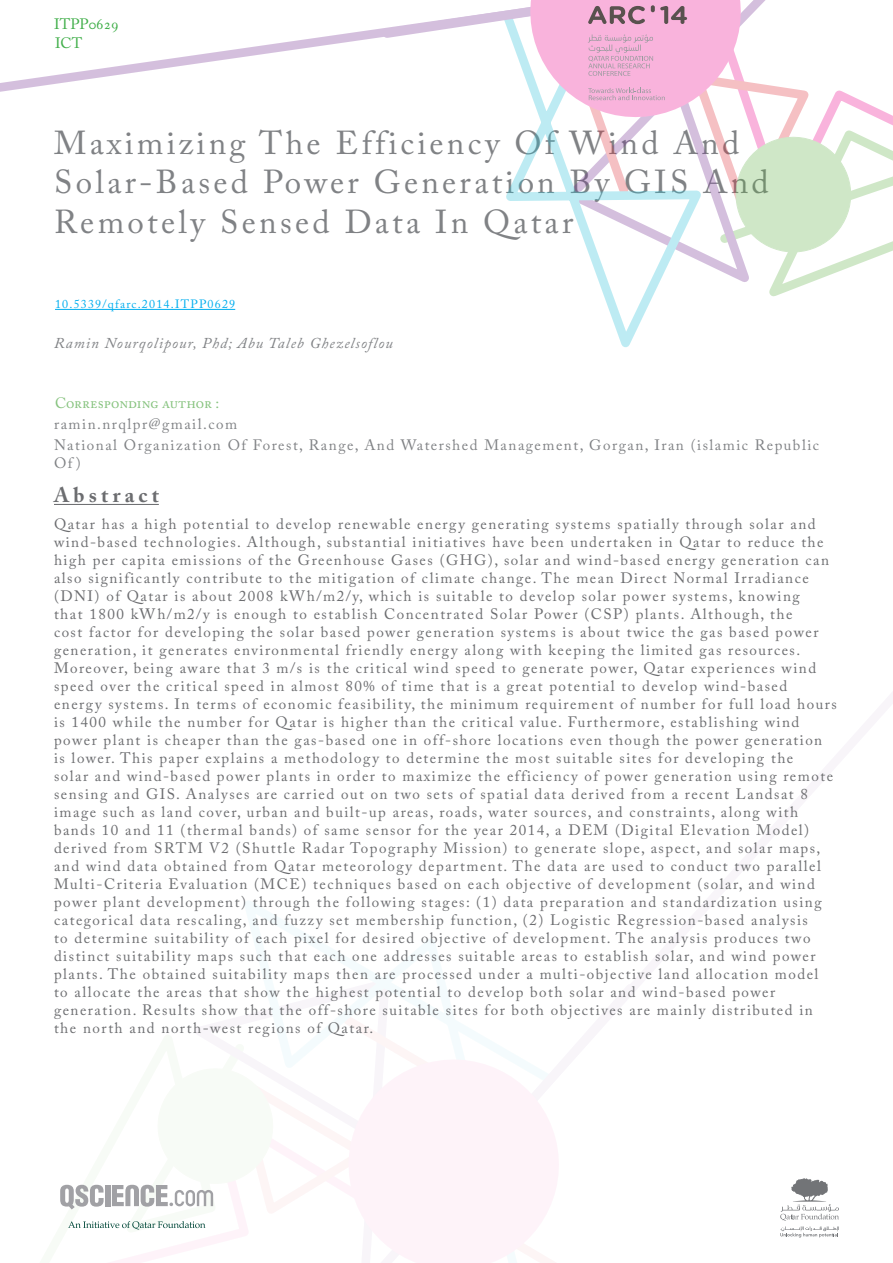
<style>
.page{position:relative;width:893px;height:1263px;background:#fff}
.page>*{position:absolute;margin:0;border:0;box-sizing:border-box;transform-origin:0 0}
.t1{font:33px/39.6px "Adobe Caslon Pro";letter-spacing:.1em;color:#808285}
.t2{font:700 21px "Adobe Caslon Pro";letter-spacing:.2em;color:#6c6d70}
.t3{font:15px/18px "Adobe Caslon Pro";letter-spacing:.1em;color:#6c6d70}
.t4{font:15px/18px "Adobe Caslon Pro";letter-spacing:.1em;color:#808285}
.t5{font:italic 15px "Adobe Caslon Pro";letter-spacing:.075em;color:#808285}
.t6{font:15px "Adobe Caslon Pro";color:#87c37f}
.t7{font:15px "Adobe Caslon Pro";color:#40ae49}
.t8{font:12px "Adobe Caslon Pro";letter-spacing:.1em;color:#00aeef}
</style>
<div class="page">
<svg style="left:65px;top:1184px;width:112px;height:79px"></svg>
<svg style="left:235px;top:901px;width:263px;height:337px"></svg>
<svg style="left:337px;top:1048px;width:222px;height:215px;fill:#fef3f9"></svg>
<svg style="left:0;top:29px;width:376px;height:63px"></svg>
<svg style="left:608px;top:308px;width:39px;height:40px"></svg>
<svg style="left:376px;top:0;width:517px;height:308px"></svg>
<svg style="left:780px;top:1226px;width:59px;height:11px"></svg>
<svg style="left:780px;top:1178px;width:59px;height:42px"></svg>
<svg style="left:60px;top:1185px;width:44px;height:24px"></svg>
<div style="left:105px;top:1185px;width:5px;height:21px;background:#a1a1a5"></div>
<svg style="left:112px;top:1062px;width:167px;height:144px"></svg>
<svg style="left:68px;top:1221px;width:137px;height:8px"></svg>
<hr style="left:55px;top:309px;width:180px;height:1px;background:#00aeef">
<hr style="left:54px;top:504px;width:105px;height:1px;background:#6c6d70">
<p class="t7" style="left:54px;top:15px;width:66px">ITPP0629</p>
<p class="t7" style="left:55px;top:34px;width:29px">ICT</p>
<p class="t1" style="left:54px;top:123px;width:716px">Maximizing The Efficiency Of Wind And<br>Solar-Based Power Generation By GIS And<br>Remotely Sensed Data In Qatar</p>
<p class="t8" style="left:55px;top:297px;width:182px">10.5339/qfarc.2014.ITPP0629</p>
<p class="t5" style="left:54px;top:334px;width:340px">Ramin Nourqolipour, Phd; Abu Taleb Ghezelsoflou</p>
<p class="t6" style="left:55px;top:394px;width:166px">Corresponding author :</p>
<p class="t4" style="left:54px;top:415px;width:185px">ramin.nrqlpr@gmail.com</p>
<p class="t4" style="left:54px;top:436px;width:766px">National Organization Of Forest, Range, And Watershed Management, Gorgan, Iran (islamic Republic<br>Of)</p>
<p class="t2" style="left:54px;top:483px;width:106px">Abstract</p>
<p class="t3" style="left:54px;top:515px;width:784px">Qatar has a high potential to develop renewable energy generating systems spatially through solar and wind-based technologies. Although, substantial initiatives have been undertaken in Qatar to reduce the high per capita emissions of the Greenhouse Gases (GHG), solar and wind-based energy generation can also significantly contribute to the mitigation of climate change. The mean Direct Normal Irradiance (DNI) of Qatar is about 2008 kWh/m2/y, which is suitable to develop solar power systems, knowing<br>that 1800 kWh/m2/y is enough to establish Concentrated Solar Power (CSP) plants. Although, the<br>cost factor for developing the solar based power generation systems is about twice the gas based power generation, it generates environmental friendly energy along with keeping the limited gas resources.<br>Moreover, being aware that 3 m/s is the critical wind speed to generate power, Qatar experiences wind speed over the critical speed in almost 80% of time that is a great potential to develop wind-based energy systems. In terms of economic feasibility, the minimum requirement of number for full load hours is 1400 while the number for Qatar is higher than the critical value. Furthermore, establishing wind power plant is cheaper than the gas-based one in off-shore locations even though the power generation is lower. This paper explains a methodology to determine the most suitable sites for developing the<br>solar and wind-based power plants in order to maximize the efficiency of power generation using remote sensing and GIS. Analyses are carried out on two sets of spatial data derived from a recent Landsat 8 image such as land cover, urban and built-up areas, roads, water sources, and constraints, along with bands 10 and 11 (thermal bands) of same sensor for the year 2014, a DEM (Digital Elevation Model) derived from SRTM V2 (Shuttle Radar Topography Mission) to generate slope, aspect, and solar maps, and wind data obtained from Qatar meteorology department. The data are used to conduct two parallel Multi-Criteria Evaluation (MCE) techniques based on each objective of development (solar, and wind power plant development) through the following stages: (1) data preparation and standardization using categorical data rescaling, and fuzzy set membership function, (2) Logistic Regression-based analysis<br>to determine suitability of each pixel for desired objective of development. The analysis produces two distinct suitability maps such that each one addresses suitable areas to establish solar, and wind power plants. The obtained suitability maps then are processed under a multi-objective land allocation model<br>to allocate the areas that show the highest potential to develop both solar and wind-based power generation. Results show that the off-shore suitable sites for both objectives are mainly distributed in the north and north-west regions of Qatar.</p>
</div>
